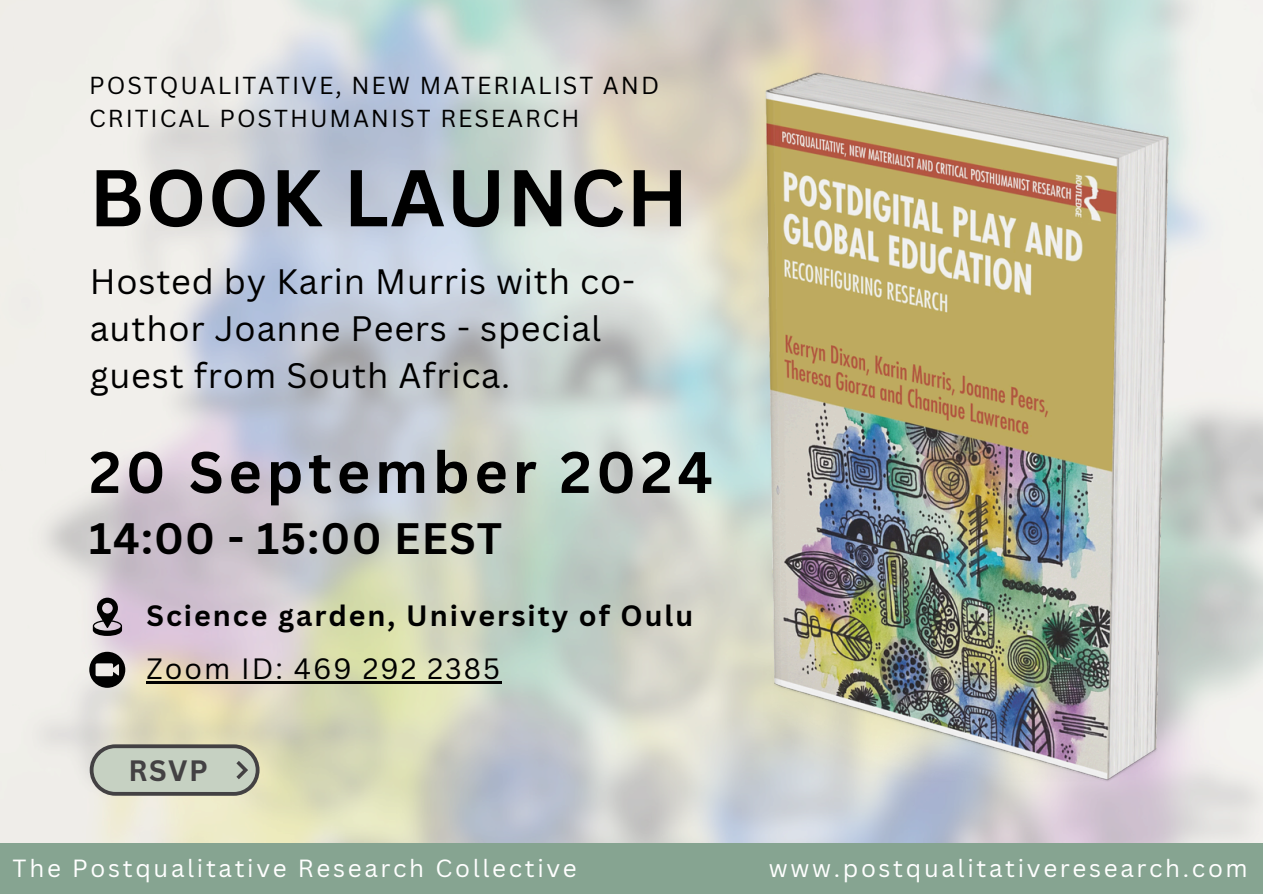
<style>
.page{position:relative;width:1263px;height:894px;background:#fff}
.page>*{position:absolute;margin:0;border:0;box-sizing:border-box;transform-origin:0 0}
.t1{font:700 78.45px "Canva Sans";letter-spacing:.02em;color:#000}
.t2{font:700 57.15px "Canva Sans";letter-spacing:.085em;color:#000}
.t3{font:700 42.9px "Canva Sans";letter-spacing:.03em;color:#000}
.t4{font:34.35px/47.2px "Canva Sans";letter-spacing:.025em;color:#000}
.t5{font:700 28.65px "Canva Sans";letter-spacing:.07em;color:#000}
.t6{font:28.65px "Canva Sans";letter-spacing:.07em;color:#000}
.t7{font:700 28.65px "Canva Sans";color:#434143}
.t8{font:24.15px "Canva Sans";letter-spacing:.11em;color:#fff}
.t9{font:23.85px/33.3px "Canva Sans";letter-spacing:.08em;color:#000}
</style>
<div class="page">
<img style="left:0;top:0;width:1262px;height:842px">
<div style="left:0;top:842px;width:1263px;height:51px;background:#86a491"></div>
<img style="left:764px;top:71px;width:406px;height:710px">
<svg style="left:90px;top:744px;width:170px;height:51px;background:#b2b9ad"></svg>
<svg style="left:93px;top:597px;width:29px;height:38px"></svg>
<svg style="left:89px;top:651px;width:36px;height:36px"></svg>
<hr style="left:147px;top:681px;width:355px;height:2px;background:#000">
<p class="t9" style="left:89px;top:68px;width:571px">POSTQUALITATIVE, NEW MATERIALIST AND<br>CRITICAL POSTHUMANIST RESEARCH</p>
<p class="t1" style="left:89px;top:142px;width:600px">BOOK LAUNCH</p>
<h4 class="t4" style="left:90px;top:256px;width:547px">Hosted by Karin Murris with co&shy;author Joanne Peers - special guest from South Africa.</h4>
<p class="t2" style="left:89px;top:431px;width:625px">20 September 2024</p>
<h2 class="t3" style="left:89px;top:508px;width:414px">14:00 - 15:00 EEST</h2>
<h1 class="t5" style="left:147px;top:595px;width:548px">Science garden, University of Oulu</h1>
<p class="t6" style="left:147px;top:648px;width:355px">Zoom ID: 469 292 2385</p>
<h6 class="t7" style="left:128px;top:750px;width:81px">RSVP</h6>
<h3 class="t8" style="left:13px;top:851px;width:566px">The Postqualitative Research Collective</h3>
<p class="t8" style="left:769px;top:851px;width:480px">www.postqualitativeresearch.com</p>
</div>
